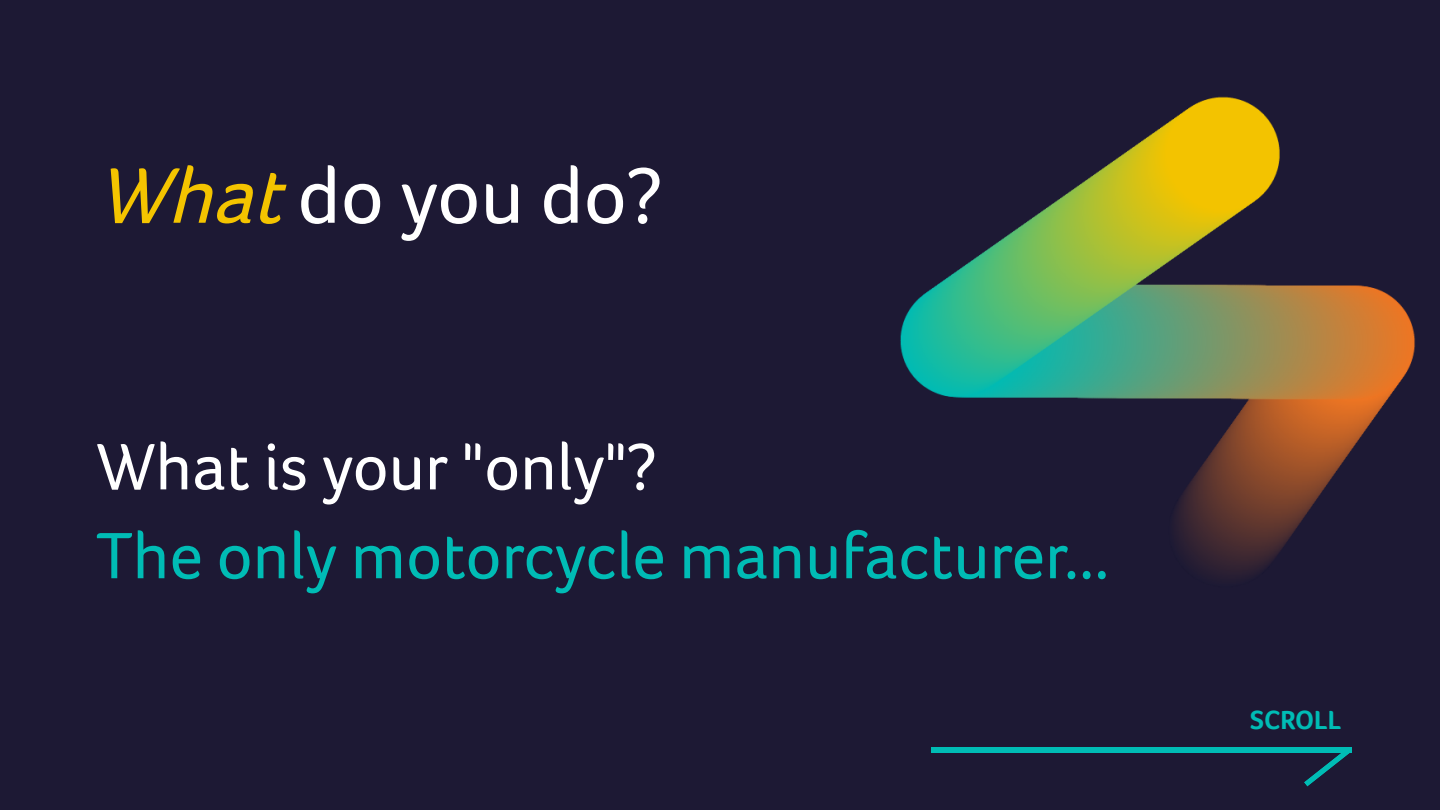
<style>
.page{position:relative;width:1440px;height:810px;background:#1d1934}
.page>*{position:absolute;margin:0;border:0;box-sizing:border-box;transform-origin:0 0}
.t1{font:81px "Foco";color:#fff}
.t2{font:67.5px "Foco";color:#00bcb5}
.t3{font:67.5px "Foco";color:#fff}
.t4{font:700 27px "Foco";color:#00bcb5}
.s1{font-style:italic;color:#f4c400}
</style>
<div class="page">
<div style="left:931px;top:748px;width:209px;height:5px;background:#00bcb5"></div>
<div style="left:1140px;top:748px;width:208px;height:5px;background:#00bcb5"></div>
<svg style="left:1304px;top:747px;width:48px;height:40px"></svg>
<img style="left:900px;top:96px;width:515px;height:481px">
<p class="t1" style="left:96px;top:165px;width:568px"><span class="s1">What</span>do you do?</p>
<p class="t3" style="left:96px;top:441px;width:562px">What is your "only"?</p>
<p class="t2" style="left:96px;top:530px;width:1015px">The only motorcycle manufacturer...</p>
<p class="t4" style="left:1250px;top:710px;width:92px">SCROLL</p>
</div>
